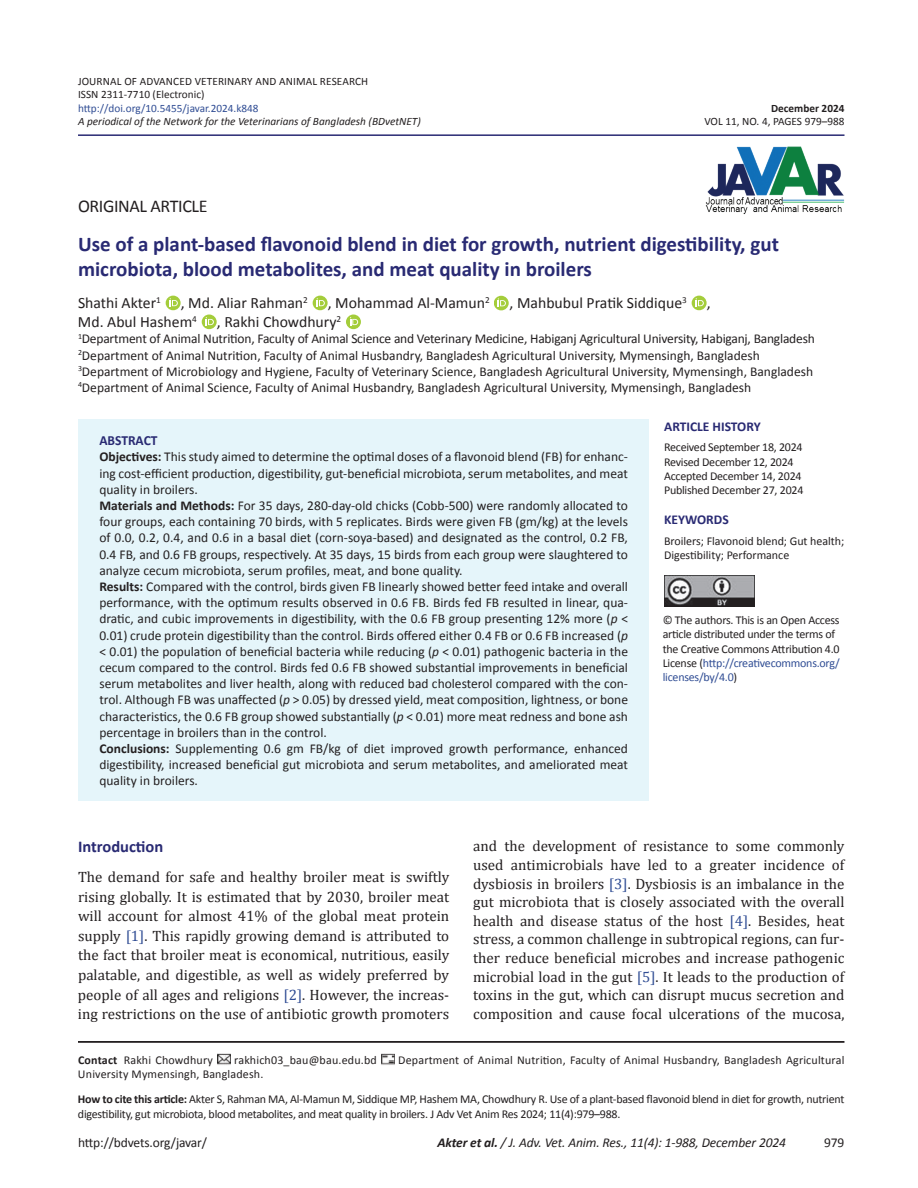
<style>
.page{position:relative;width:918px;height:1188px;background:#fff}
.page>*{position:absolute;margin:0;border:0;box-sizing:border-box;transform-origin:0 0}
.t1{font:700 21px/25.2px "Calibri";color:#292a73}
.t2{font:18px "Calibri";letter-spacing:-.02em;color:#231f20}
.t3{font:700 16.5px "Calibri";color:#292a73}
.t4{font:15.75px "Calibri";color:#231f20}
.t5{font:15px/18.6px "Cambria";color:#231f20;text-align:justify}
.t6{font:700 13.95px "Calibri";color:#292a73}
.t7{font:13.5px/16.2px "Calibri";color:#231f20}
.t8{font:italic 13.5px "Calibri";letter-spacing:-.01em;color:#231f20}
.t9{font:700 13.5px "Calibri";color:#292a73}
.t10{font:12px/14.4px "Calibri";letter-spacing:-.02em;color:#231f20}
.t11{font:12px "Calibri";letter-spacing:.015em;color:#231f20}
.t12{font:12px/14.4px "Calibri";color:#231f20}
.t13{font:11.25px/13.5px "Calibri";color:#231f20}
.t14{font:italic 11.25px "Calibri";color:#231f20}
.t15{font:11.25px "Calibri";color:#304d94}
.t16{font:700 11.25px "Calibri";color:#231f20}
.s1{font-weight:700}
.s2{font-style:italic}
.s3{color:#304d94}
</style>
<div class="page">
<hr style="left:78px;top:134px;width:767px;height:2px;background:#292a73">
<svg style="left:165px;top:295px;width:15px;height:16px"></svg>
<svg style="left:166px;top:296px;width:15px;height:14px"></svg>
<svg style="left:170px;top:298px;width:8px;height:8px"></svg>
<svg style="left:312px;top:295px;width:15px;height:16px"></svg>
<svg style="left:313px;top:296px;width:15px;height:14px"></svg>
<svg style="left:317px;top:298px;width:8px;height:8px"></svg>
<svg style="left:494px;top:296px;width:15px;height:15px"></svg>
<svg style="left:498px;top:298px;width:8px;height:8px"></svg>
<svg style="left:691px;top:295px;width:15px;height:16px"></svg>
<svg style="left:692px;top:296px;width:15px;height:14px"></svg>
<svg style="left:696px;top:298px;width:8px;height:8px"></svg>
<svg style="left:201px;top:318px;width:16px;height:11px"></svg>
<svg style="left:202px;top:314px;width:15px;height:15px"></svg>
<svg style="left:206px;top:317px;width:8px;height:8px"></svg>
<svg style="left:346px;top:318px;width:15px;height:11px"></svg>
<svg style="left:346px;top:314px;width:15px;height:15px"></svg>
<svg style="left:350px;top:317px;width:8px;height:8px"></svg>
<hr style="left:78px;top:1041px;width:766px;height:2px;background:#231f20">
<svg style="left:217px;top:1054px;width:13px;height:11px"></svg>
<svg style="left:381px;top:1054px;width:13px;height:11px"></svg>
<img style="left:705px;top:146px;width:140px;height:69px">
<div style="left:78px;top:419px;width:571px;height:382px;background:#e5f5fa"></div>
<img style="left:664px;top:576px;width:91px;height:30px">
<p class="t13" style="left:78px;top:74px;width:292px">JOURNAL OF ADVANCED VETERINARY AND ANIMAL RESEARCH<br>ISSN 2311-7710 (Electronic)</p>
<p class="t15" style="left:78px;top:101px;width:182px">http://doi.org/10.5455/javar.2024.k848</p>
<p class="t16" style="left:771px;top:101px;width:75px">December 2024</p>
<p class="t14" style="left:78px;top:115px;width:344px">A periodical of the Network for the Veterinarians of Bangladesh (BDvetNET)</p>
<p class="t13" style="left:704px;top:114px;width:142px">VOL 11, NO. 4, PAGES 979–988</p>
<h2 class="t2" style="left:78px;top:195px;width:131px">ORIGINAL ARTICLE</h2>
<h1 class="t1" style="left:78px;top:230px;width:703px">Use of a plant-based flavonoid blend in diet for growth, nutrient digestibility, gut microbiota, blood metabolites, and meat quality in broilers</h1>
<p class="t4" style="left:78px;top:293px;width:84px">Shathi Akter<sup>1</sup></p>
<p class="t4" style="left:181px;top:293px;width:129px">, Md. Aliar Rahman<sup>2</sup></p>
<p class="t4" style="left:328px;top:293px;width:163px">, Mohammad Al-Mamun<sup>2</sup></p>
<p class="t4" style="left:510px;top:293px;width:179px">, Mahbubul Pratik Siddique<sup>3</sup></p>
<p class="t4" style="left:707px;top:293px;width:5px">,</p>
<p class="t4" style="left:78px;top:312px;width:120px">Md. Abul Hashem<sup>4</sup></p>
<p class="t4" style="left:217px;top:312px;width:126px">, Rakhi Chowdhury<sup>2</sup></p>
<p class="t7" style="left:78px;top:330px;width:738px"><sup>1</sup>Department of Animal Nutrition, Faculty of Animal Science and Veterinary Medicine, Habiganj Agricultural University, Habiganj, Bangladesh <sup>2</sup>Department of Animal Nutrition, Faculty of Animal Husbandry, Bangladesh Agricultural University, Mymensingh, Bangladesh <sup>3</sup>Department of Microbiology and Hygiene, Faculty of Veterinary Science, Bangladesh Agricultural University, Mymensingh, Bangladesh <sup>4</sup>Department of Animal Science, Faculty of Animal Husbandry, Bangladesh Agricultural University, Mymensingh, Bangladesh</p>
<p class="t6" style="left:99px;top:432px;width:60px">ABSTRACT</p>
<p class="t7" style="left:99px;top:448px;width:530px"><span class="s1">Objectives:</span> This study aimed to determine the optimal doses of a flavonoid blend (FB) for enhanc&shy;ing cost-efficient production, digestibility, gut-beneficial microbiota, serum metabolites, and meat quality in broilers.<br><span class="s1">Materials and Methods:</span> For 35 days, 280-day-old chicks (Cobb-500) were randomly allocated to four groups, each containing 70 birds, with 5 replicates. Birds were given FB (gm/kg) at the levels of 0.0, 0.2, 0.4, and 0.6 in a basal diet (corn-soya-based) and designated as the control, 0.2 FB, 0.4 FB, and 0.6 FB groups, respectively. At 35 days, 15 birds from each group were slaughtered to analyze cecum microbiota, serum profiles, meat, and bone quality.<br><span class="s1">Results:</span> Compared with the control, birds given FB linearly showed better feed intake and overall performance, with the optimum results observed in 0.6 FB. Birds fed FB resulted in linear, qua&shy;dratic, and cubic improvements in digestibility, with the 0.6 FB group presenting 12% more (<span class="s2">p</span> &lt; 0.01) crude protein digestibility than the control. Birds offered either 0.4 FB or 0.6 FB increased (<span class="s2">p </span>&lt; 0.01) the population of beneficial bacteria while reducing (<span class="s2">p</span> &lt; 0.01) pathogenic bacteria in the cecum compared to the control. Birds fed 0.6 FB showed substantial improvements in beneficial serum metabolites and liver health, along with reduced bad cholesterol compared with the con&shy;trol. Although FB was unaffected (<span class="s2">p</span> &gt; 0.05) by dressed yield, meat composition, lightness, or bone characteristics, the 0.6 FB group showed substantially (<span class="s2">p</span> &lt; 0.01) more meat redness and bone ash percentage in broilers than in the control.<br><span class="s1">Conclusions:</span> Supplementing 0.6 gm FB/kg of diet improved growth performance, enhanced digestibility, increased beneficial gut microbiota and serum metabolites, and ameliorated meat quality in broilers.</p>
<p class="t9" style="left:664px;top:418px;width:98px">ARTICLE HISTORY</p>
<p class="t10" style="left:664px;top:440px;width:141px">Received September 18, 2024<br>Revised December 12, 2024<br>Accepted December 14, 2024<br>Published December 27, 2024</p>
<p class="t9" style="left:664px;top:511px;width:66px">KEYWORDS</p>
<p class="t12" style="left:664px;top:533px;width:182px">Broilers; Flavonoid blend; Gut health;<br>Digestibility; Performance</p>
<p class="t10" style="left:663px;top:612px;width:179px">© The authors. This is an Open Access article distributed under the terms of the Creative Commons Attribution 4.0<br>License (<span class="s3">http://creativecommons.org/ licenses/by/4.0</span>)</p>
<p class="t3" style="left:78px;top:836px;width:87px">Introduction</p>
<p class="t5" style="left:78px;top:867px;width:373px;line-height:19.6px">The demand for safe and healthy broiler meat is swiftly rising globally. It is estimated that by 2030, broiler meat will account for almost 41% of the global meat protein supply <span class="s3">[1]</span>. This rapidly growing demand is attributed to the fact that broiler meat is economical, nutritious, easily palatable, and digestible, as well as widely preferred by people of all ages and religions <span class="s3">[2]</span>. However, the increas&shy;ing restrictions on the use of antibiotic growth promoters</p>
<p class="t5" style="left:473px;top:837px;width:373px">and the development of resistance to some commonly used antimicrobials have led to a greater incidence of dysbiosis in broilers <span class="s3">[3]</span>. Dysbiosis is an imbalance in the gut microbiota that is closely associated with the overall health and disease status of the host <span class="s3">[4]</span>. Besides, heat stress, a common challenge in subtropical regions, can fur&shy;ther reduce beneficial microbes and increase pathogenic microbial load in the gut <span class="s3">[5]</span>. It leads to the production of toxins in the gut, which can disrupt mucus secretion and composition and cause focal ulcerations of the mucosa,</p>
<p class="t11" style="left:78px;top:1052px;width:136px"><span class="s1">Contact</span> Rakhi Chowdhury</p>
<p class="t11" style="left:234px;top:1052px;width:144px">rakhich03_bau@bau.edu.bd</p>
<p class="t11" style="left:398px;top:1052px;width:448px">Department of Animal Nutrition, Faculty of Animal Husbandry, Bangladesh Agricultural</p>
<p class="t10" style="left:78px;top:1061px;width:768px;line-height:24.9px">University Mymensingh, Bangladesh.<br><span class="s1">How to cite this article:</span> Akter S, Rahman MA, Al-Mamun M, Siddique MP, Hashem MA, Chowdhury R. Use of a plant-based flavonoid blend in diet for growth, nutrient</p>
<p class="t10" style="left:78px;top:1106px;width:544px">digestibility, gut microbiota, blood metabolites, and meat quality in broilers. J Adv Vet Anim Res 2024; 11(4):979–988.</p>
<p class="t7" style="left:78px;top:1133px;width:131px">http://bdvets.org/javar/</p>
<p class="t8" style="left:438px;top:1134px;width:350px"><span class="s1">Akter et al.</span> / J. Adv. Vet. Anim. Res., 11(4): 1-988, December 2024</p>
<p class="t7" style="left:824px;top:1133px;width:22px">979</p>
</div>
